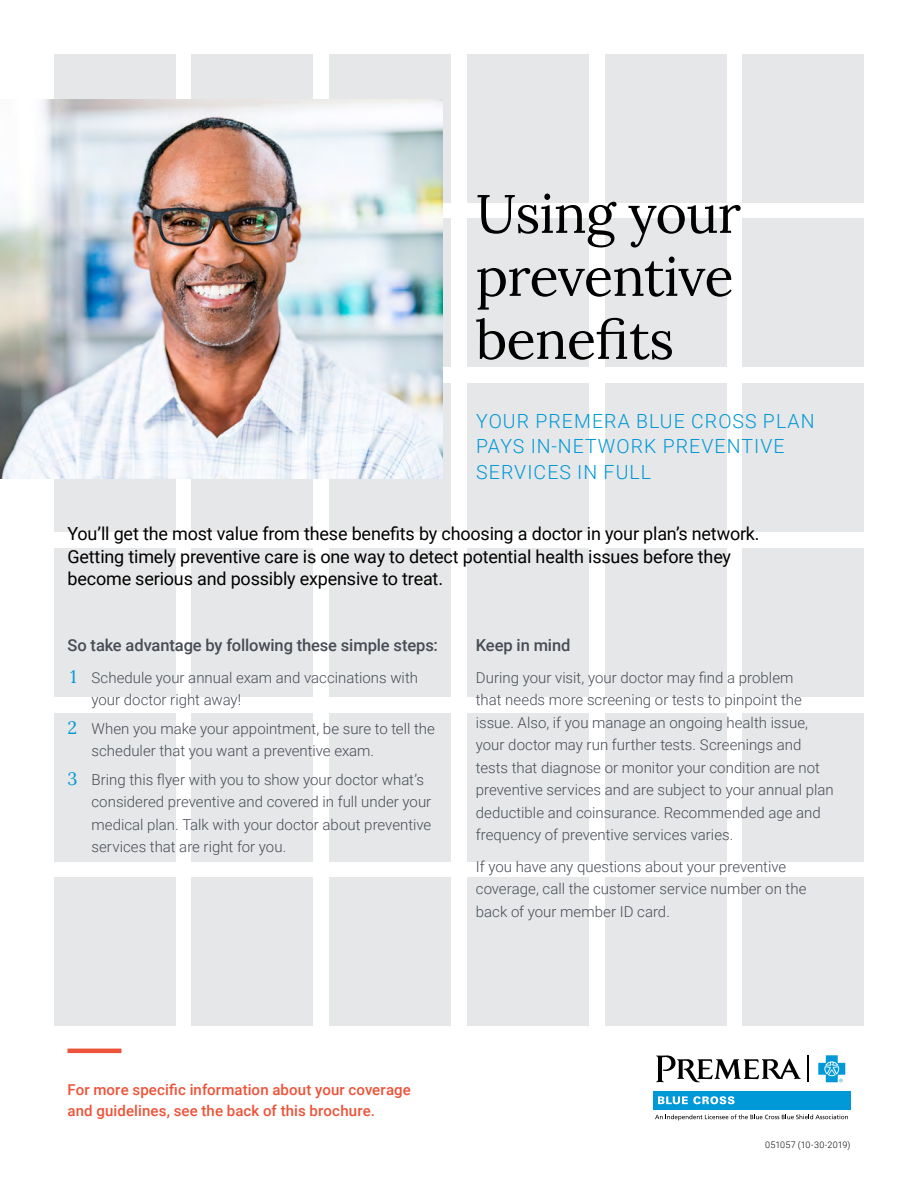
<style>
.page{position:relative;width:918px;height:1188px;background:#fff}
.page>*{position:absolute;margin:0;border:0;box-sizing:border-box;transform-origin:0 0}
.t1{font:54px/63px "Lora";letter-spacing:-.015em;color:#000}
.t2{font:300 19.5px/25.5px "Roboto";letter-spacing:.055em;color:#0099d8}
.t3{font:18px/22.5px "Roboto";letter-spacing:-.01em;color:#000}
.t4{font:500 16.5px "Roboto";letter-spacing:-.005em;color:#474c55}
.t5{font:300 15px/22.5px "Roboto";color:#474c55}
.t6{font:500 15px/21px "Roboto";letter-spacing:.01em;color:#ed5338}
.t7{font:300 9px "Roboto";letter-spacing:.015em;color:#000}
.s1{font-family:"Lora";font-weight:400;font-size:18px;color:#0099d8}
</style>
<div class="page">
<div style="left:54px;top:54px;width:122px;height:148px;background:#e6e7e8"></div>
<div style="left:192px;top:54px;width:121px;height:148px;background:#e6e7e8"></div>
<div style="left:329px;top:54px;width:122px;height:148px;background:#e6e7e8"></div>
<div style="left:467px;top:54px;width:122px;height:148px;background:#e6e7e8"></div>
<div style="left:605px;top:54px;width:121px;height:148px;background:#e6e7e8"></div>
<div style="left:742px;top:54px;width:122px;height:148px;background:#e6e7e8"></div>
<div style="left:329px;top:219px;width:122px;height:148px;background:#e6e7e8"></div>
<div style="left:467px;top:219px;width:122px;height:148px;background:#e6e7e8"></div>
<div style="left:605px;top:219px;width:121px;height:148px;background:#e6e7e8"></div>
<div style="left:742px;top:219px;width:122px;height:148px;background:#e6e7e8"></div>
<div style="left:54px;top:383px;width:122px;height:149px;background:#e6e7e8"></div>
<div style="left:192px;top:383px;width:121px;height:149px;background:#e6e7e8"></div>
<div style="left:329px;top:383px;width:122px;height:149px;background:#e6e7e8"></div>
<div style="left:467px;top:383px;width:122px;height:149px;background:#e6e7e8"></div>
<div style="left:605px;top:383px;width:121px;height:149px;background:#e6e7e8"></div>
<div style="left:742px;top:383px;width:122px;height:149px;background:#e6e7e8"></div>
<div style="left:54px;top:548px;width:122px;height:149px;background:#e6e7e8"></div>
<div style="left:192px;top:548px;width:121px;height:149px;background:#e6e7e8"></div>
<div style="left:329px;top:548px;width:122px;height:149px;background:#e6e7e8"></div>
<div style="left:467px;top:548px;width:122px;height:149px;background:#e6e7e8"></div>
<div style="left:605px;top:548px;width:121px;height:149px;background:#e6e7e8"></div>
<div style="left:742px;top:548px;width:122px;height:149px;background:#e6e7e8"></div>
<div style="left:54px;top:713px;width:122px;height:148px;background:#e6e7e8"></div>
<div style="left:192px;top:713px;width:121px;height:148px;background:#e6e7e8"></div>
<div style="left:329px;top:713px;width:122px;height:148px;background:#e6e7e8"></div>
<div style="left:467px;top:713px;width:122px;height:148px;background:#e6e7e8"></div>
<div style="left:605px;top:713px;width:121px;height:148px;background:#e6e7e8"></div>
<div style="left:742px;top:713px;width:122px;height:148px;background:#e6e7e8"></div>
<div style="left:54px;top:878px;width:122px;height:148px;background:#e6e7e8"></div>
<div style="left:192px;top:878px;width:121px;height:148px;background:#e6e7e8"></div>
<div style="left:329px;top:878px;width:122px;height:148px;background:#e6e7e8"></div>
<div style="left:467px;top:878px;width:122px;height:148px;background:#e6e7e8"></div>
<div style="left:605px;top:878px;width:121px;height:148px;background:#e6e7e8"></div>
<div style="left:742px;top:878px;width:122px;height:148px;background:#e6e7e8"></div>
<img style="left:0;top:100px;width:442px;height:378px">
<hr style="left:68px;top:1049px;width:54px;height:4px;background:#ed5338">
<hr style="left:807px;top:1055px;width:2px;height:27px;background:#000">
<div style="left:653px;top:1091px;width:197px;height:18px;background:#0099d8"></div>
<svg style="left:658px;top:1096px;width:77px;height:8px"></svg>
<svg style="left:656px;top:1055px;width:145px;height:27px"></svg>
<svg style="left:818px;top:1055px;width:27px;height:27px"></svg>
<svg style="left:655px;top:1114px;width:193px;height:6px"></svg>
<h1 class="t1" style="left:476px;top:179px;width:267px">Using your preventive benefits</h1>
<h2 class="t2" style="left:476px;top:407px;width:340px">YOUR PREMERA BLUE CROSS PLAN<br>PAYS IN-NETWORK PREVENTIVE<br>SERVICES IN FULL</h2>
<p class="t3" style="left:68px;top:522px;width:694px">You’ll get the most value from these benefits by choosing a doctor in your plan’s network.<br>Getting timely preventive care is one way to detect potential health issues before they become serious and possibly expensive to treat.</p>
<p class="t4" style="left:68px;top:634px;width:372px">So take advantage by following these simple steps:</p>
<p class="t5" style="left:92px;top:666px;width:328px;text-indent:-21px"><span class="s1">1</span> Schedule your annual exam and vaccinations with your doctor right away!</p>
<p class="t5" style="left:92px;top:717px;width:345px;text-indent:-24px"><span class="s1">2</span> When you make your appointment, be sure to tell the scheduler that you want a preventive exam.</p>
<p class="t5" style="left:92px;top:768px;width:341px;text-indent:-24px"><span class="s1">3</span> Bring this flyer with you to show your doctor what’s considered preventive and covered in full under your medical plan. Talk with your doctor about preventive services that are right for you.</p>
<p class="t4" style="left:476px;top:634px;width:96px">Keep in mind</p>
<p class="t5" style="left:476px;top:666px;width:359px">During your visit, your doctor may find a problem<br>that needs more screening or tests to pinpoint the issue. Also, if you manage an ongoing health issue, your doctor may run further tests. Screenings and tests that diagnose or monitor your condition are not preventive services and are subject to your annual plan deductible and coinsurance. Recommended age and frequency of preventive services varies.</p>
<p class="t5" style="left:476px;top:855px;width:332px">If you have any questions about your preventive coverage, call the customer service number on the back of your member ID card.</p>
<p class="t6" style="left:68px;top:1079px;width:345px">For more specific information about your coverage and guidelines, see the back of this brochure.</p>
<p class="t7" style="left:765px;top:1138px;width:87px">051057 (10-30-2019)</p>
</div>
